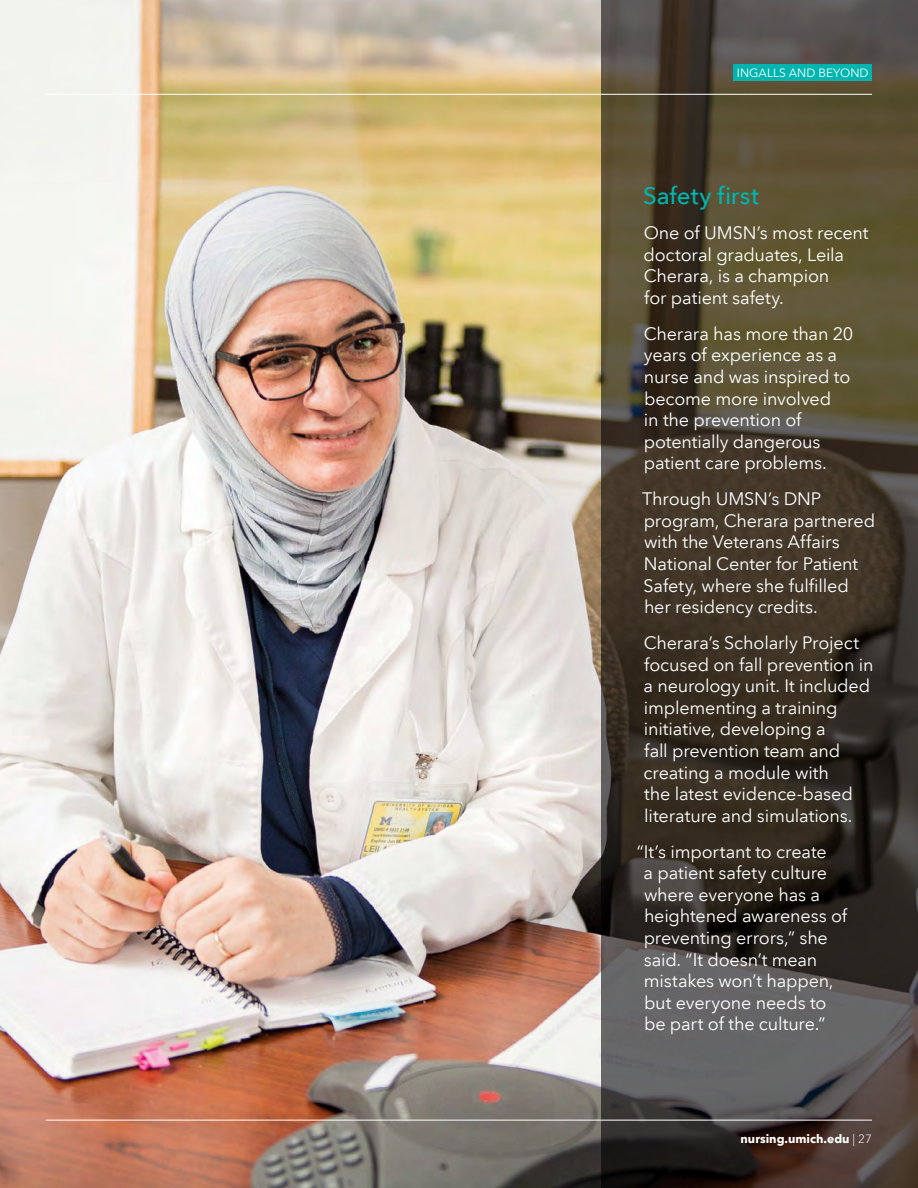
<style>
.page{position:relative;width:918px;height:1188px;background:#fff}
.page>*{position:absolute;margin:0;border:0;box-sizing:border-box;transform-origin:0 0}
.h2_-_Student_Life{font:500 24px "Avenir Next LT Pro";color:#00b5af}
.body_copy{font:18px/21.6px "Avenir Next LT Pro";letter-spacing:-.01em;color:#fff}
.t1{font:700 12px "Avenir Next LT Pro";color:#fff}
.t2{font:12px "Avenir Next LT Pro";color:#fff}
.s1{font-weight:300}
</style>
<div class="page">
<img style="left:0;top:0;width:601px;height:1188px">
<svg style="left:601px;top:0;width:317px;height:1188px;background:#463f32"></svg>
<div style="left:733px;top:65px;width:139px;height:16px;background:#00b5af"></div>
<hr style="left:46px;top:94px;width:826px;height:1px;background:#fff">
<hr style="left:46px;top:1120px;width:826px;height:1px;background:#fff">
<p class="t2" style="left:737px;top:66px;width:133px">INGALLS AND BEYOND</p>
<h2 class="h2_-_Student_Life" style="left:643px;top:181px;width:117px">Safety first</h2>
<p class="body_copy" style="left:643px;top:222px;width:227px">One of UMSN’s most recent doctoral graduates, Leila<br>Cherara, is a champion<br>for patient safety.</p>
<p class="body_copy" style="left:644px;top:323px;width:211px">Cherara has more than 20 years of experience as a nurse and was inspired to become more involved<br>in the prevention of potentially dangerous patient care problems.</p>
<p class="body_copy" style="left:642px;top:488px;width:235px">Through UMSN’s DNP program, Cherara partnered with the Veterans Affairs<br>National Center for Patient<br>Safety, where she fulfilled her residency credits.</p>
<p class="body_copy" style="left:643px;top:632px;width:232px">Cherara’s Scholarly Project focused on fall prevention in a neurology unit. It included implementing a training initiative, developing a<br>fall prevention team and creating a module with<br>the latest evidence-based literature and simulations.</p>
<p class="body_copy" style="left:643px;top:841px;width:205px;text-indent:-7px">“It’s important to create<br>a patient safety culture where everyone has a heightened awareness of preventing errors,” she said. “It doesn’t mean mistakes won’t happen, but everyone needs to be part of the culture.”</p>
<p class="t1" style="left:741px;top:1132px;width:133px">nursing.umich.edu <span class="s1">| 27</span></p>
</div>
